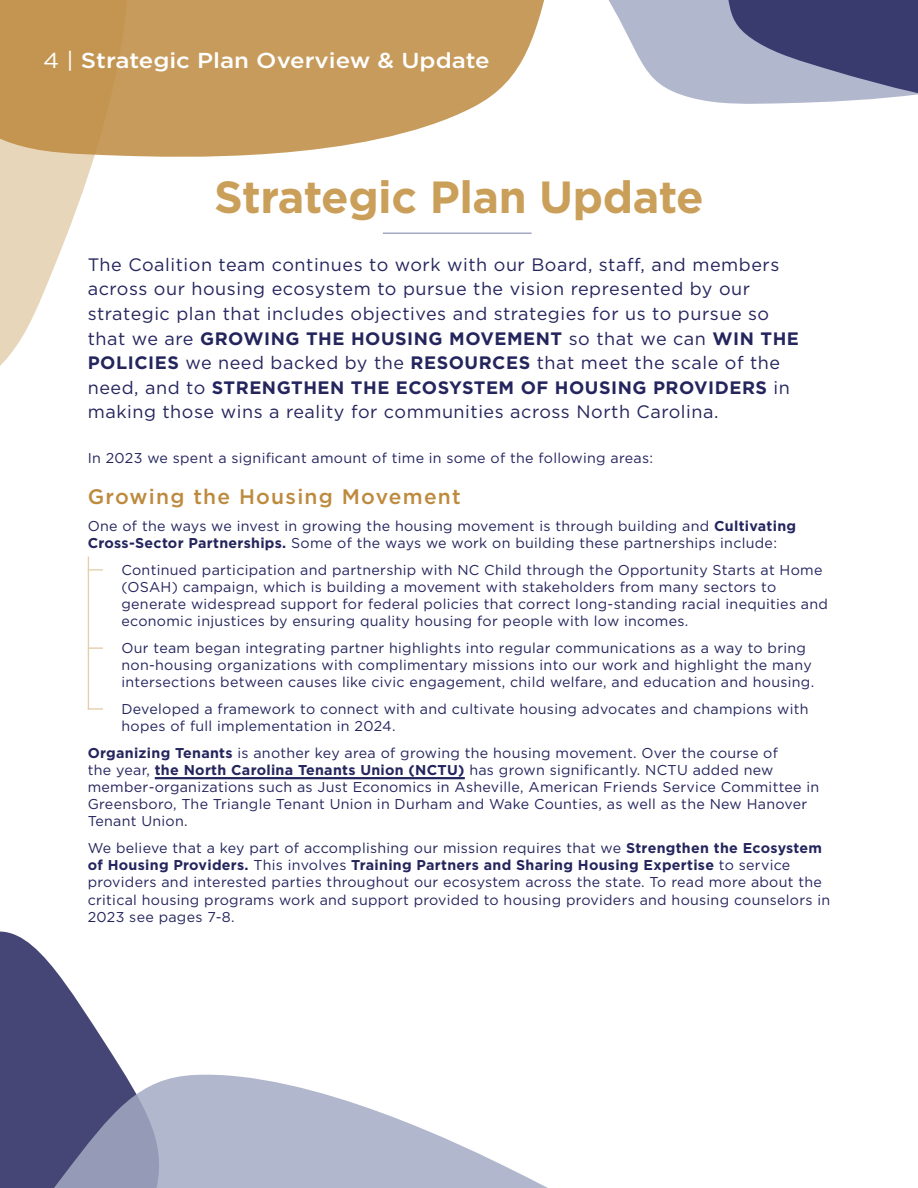
<style>
.page{position:relative;width:918px;height:1188px;background:#fff}
.page>*{position:absolute;margin:0;border:0;box-sizing:border-box;transform-origin:0 0}
.Page_Headings{font:700 45px "Gotham";letter-spacing:-.01em;color:#ca9f5a}
.Page_Numbers{font:500 21.6px "Gotham";color:#fff;scale:1.11 1}
.Indented_Paragraph_Headings_Gold{font:500 21px "Gotham";letter-spacing:.06em;color:#bd8a3e}
.Body{font:18px/24.6px "Gotham";letter-spacing:.03em;color:#24255d}
.Indented_Paragraph{font:14.25px/17.1px "Gotham";letter-spacing:.02em;color:#24255d}
.Subindented_Paragraph{font:14.25px/17.1px "Gotham";letter-spacing:.02em;color:#24255d}
.s1{font-weight:400}
.s2{font-weight:700}
</style>
<div class="page">
<svg style="left:0;top:931px;width:122px;height:138px;fill:#454675"></svg>
<svg style="left:0;top:1069px;width:548px;height:119px;fill:#b1b7cd"></svg>
<svg style="left:608px;top:0;width:310px;height:104px;background:#8d91af"></svg>
<svg style="left:0;top:164px;width:92px;height:202px;fill:#e8d6bb"></svg>
<svg style="left:0;top:0;width:545px;height:164px;background:#cfa973"></svg>
<hr style="left:155px;top:777px;width:310px;height:2px;background:#24255d">
<hr style="left:88px;top:557px;width:1px;height:153px;background:#e4ceab">
<svg style="left:88px;top:708px;width:15px;height:2px"></svg>
<svg style="left:89px;top:647px;width:14px;height:2px"></svg>
<svg style="left:89px;top:569px;width:14px;height:2px"></svg>
<hr style="left:383px;top:232px;width:149px;height:2px;background:#a4aac4">
<p class="Page_Numbers" style="left:43px;top:46px;width:404px"><span class="s1">4 |</span> Strategic Plan Overview &amp; Update</p>
<p class="Page_Headings" style="left:214px;top:167px;width:491px">Strategic Plan Update</p>
<p class="Body" style="left:88px;top:252px;width:713px">The Coalition team continues to work with our Board, staff, and members across our housing ecosystem to pursue the vision represented by our strategic plan that includes objectives and strategies for us to pursue so that we are <span class="s2">GROWING THE HOUSING MOVEMENT</span> so that we can <span class="s2">WIN THE POLICIES</span> we need backed by the <span class="s2">RESOURCES</span> that meet the scale of the need, and to <span class="s2">STRENGTHEN THE ECOSYSTEM OF HOUSING PROVIDERS</span> in making those wins a reality for communities across North Carolina.</p>
<p class="Indented_Paragraph" style="left:88px;top:449px;width:567px">In 2023 we spent a significant amount of time in some of the following areas:</p>
<p class="Indented_Paragraph_Headings_Gold" style="left:88px;top:483px;width:375px">Growing the Housing Movement</p>
<p class="Indented_Paragraph" style="left:88px;top:517px;width:710px">One of the ways we invest in growing the housing movement is through building and <span class="s2">Cultivating<br>Cross-Sector Partnerships.</span> Some of the ways we work on building these partnerships include:</p>
<p class="Subindented_Paragraph" style="left:122px;top:561px;width:708px">Continued participation and partnership with NC Child through the Opportunity Starts at Home (OSAH) campaign, which is building a movement with stakeholders from many sectors to generate widespread support for federal policies that correct long-standing racial inequities and economic injustices by ensuring quality housing for people with low incomes.</p>
<p class="Subindented_Paragraph" style="left:122px;top:639px;width:694px">Our team began integrating partner highlights into regular communications as a way to bring non-housing organizations with complimentary missions into our work and highlight the many intersections between causes like civic engagement, child welfare, and education and housing.</p>
<p class="Subindented_Paragraph" style="left:122px;top:700px;width:689px">Developed a framework to connect with and cultivate housing advocates and champions with hopes of full implementation in 2024.</p>
<p class="Indented_Paragraph" style="left:88px;top:744px;width:733px"><span class="s2">Organizing Tenants</span> is another key area of growing the housing movement. Over the course of<br>the year, <span class="s2">the North Carolina Tenants Union (NCTU)</span> has grown significantly. NCTU added new member-organizations such as Just Economics in Asheville, American Friends Service Committee in Greensboro, The Triangle Tenant Union in Durham and Wake Counties, as well as the New Hanover Tenant Union.</p>
<p class="Indented_Paragraph" style="left:88px;top:839px;width:744px">We believe that a key part of accomplishing our mission requires that we <span class="s2">Strengthen the Ecosystem of Housing Providers.</span> This involves <span class="s2">Training Partners and Sharing Housing Expertise</span> to service providers and interested parties throughout our ecosystem across the state. To read more about the critical housing programs work and support provided to housing providers and housing counselors in 2023 see pages 7-8.</p>
</div>
